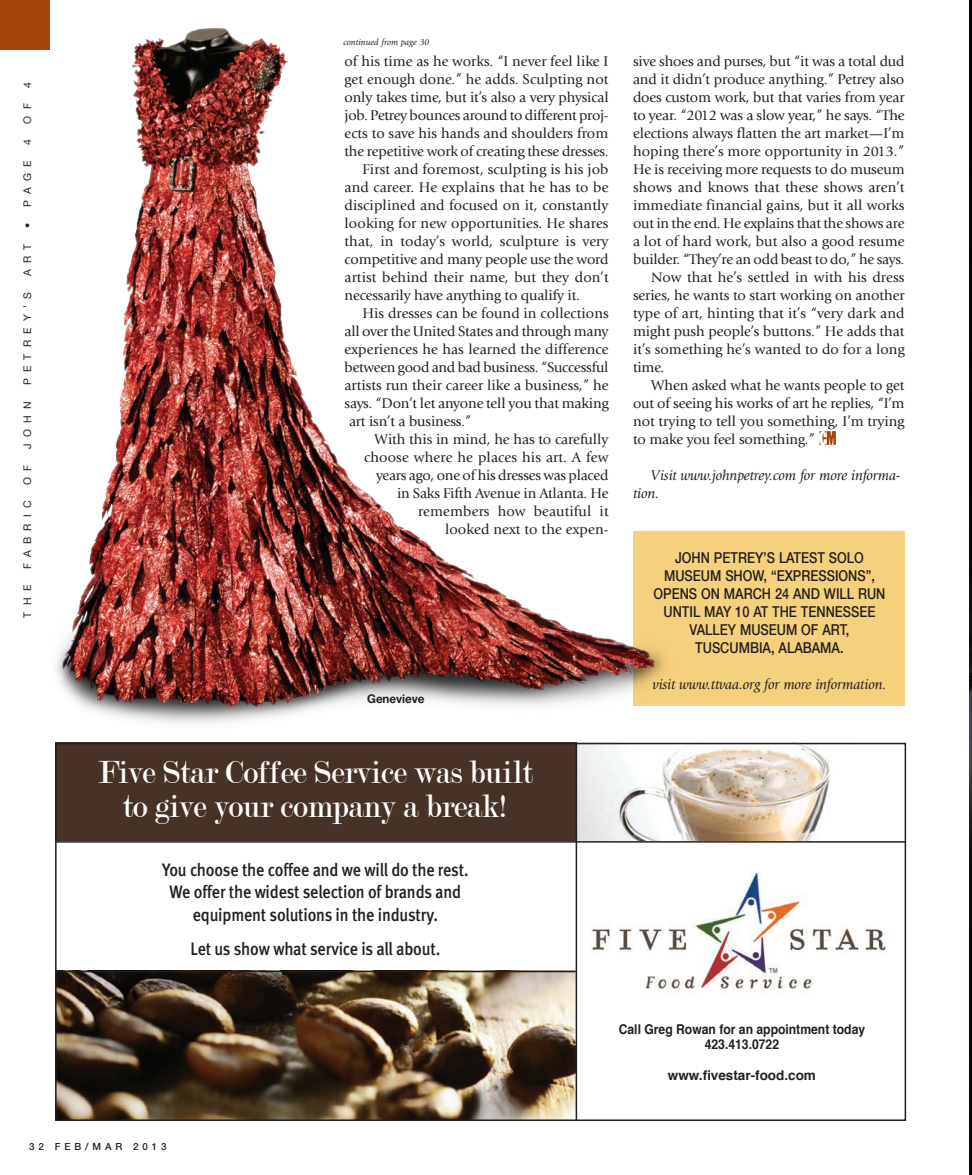
<style>
.page{position:relative;width:972px;height:1175px;background:#fff}
.page>*{position:absolute;margin:0;border:0;box-sizing:border-box;transform-origin:0 0}
.t1{font:34.5px "Modern";letter-spacing:-.01em;color:#fff;scale:.96 1}
.t2{font:500 18px "Meta";letter-spacing:-.01em;color:#231f20;scale:.9 1}
.Side_Bar_Text{font:500 15px/18px "Helvetica Neue";color:#231f20;text-align:center;scale:.85 1}
.Body{font:14.7px/18px "Giovanni";letter-spacing:-.005em;color:#231f20;text-align:justify}
.For_More_Information{font:italic 14.7px/18px "Giovanni";letter-spacing:-.01em;color:#231f20}
.t3{font:700 13.5px "Helvetica";color:#231f20;scale:.9 1}
.t4{font:700 13.5px "Helvetica";color:#231f20}
.captions{font:700 12px "Helvetica Neue";letter-spacing:-.01em;color:#231f20}
.Side_Band_Title{font:10.5px "Helvetica Neue";letter-spacing:.6em;color:#231f20}
.t5{font:500 9.75px "Helvetica Neue";letter-spacing:.4em;color:#231f20}
.continued{font:italic 9px "Giovanni";color:#231f20}
</style>
<div class="page">
<img style="left:970px;top:0;width:2px;height:753px">
<div style="left:633px;top:531px;width:271px;height:175px;background:#f5d17d"></div>
<img style="left:56px;top:28px;width:609px;height:762px">
<div style="left:0;top:0;width:50px;height:50px;background:#a4440c"></div>
<img style="left:819px;top:431px;width:17px;height:14px">
<div style="left:55px;top:742px;width:522px;height:99px;background:#473227"></div>
<img style="left:591px;top:871px;width:296px;height:122px">
<img style="left:58px;top:972px;width:518px;height:145px">
<img style="left:578px;top:745px;width:252px;height:95px">
<hr style="left:55px;top:970px;width:521px;height:2px;background:#231f20">
<hr style="left:576px;top:742px;width:1px;height:378px;background:#231f20">
<hr style="left:55px;top:841px;width:851px;height:1px;background:#231f20">
<div style="left:55px;top:742px;width:851px;height:378px;border:2px solid #231f20"></div>
<img style="left:905px;top:753px;width:67px;height:421px">
<p class="Side_Band_Title" style="left:21px;top:87px;width:7px;rotate:-90deg">4</p>
<p class="Side_Band_Title" style="left:21px;top:124px;width:22px;rotate:-90deg">O F</p>
<p class="Side_Band_Title" style="left:21px;top:145px;width:7px;rotate:-90deg">4</p>
<p class="Side_Band_Title" style="left:21px;top:228px;width:69px;rotate:-90deg">• PAGE</p>
<p class="Side_Band_Title" style="left:21px;top:276px;width:34px;rotate:-90deg">ART</p>
<p class="Side_Band_Title" style="left:21px;top:385px;width:95px;rotate:-90deg">PETREY’S</p>
<p class="Side_Band_Title" style="left:21px;top:449px;width:49px;rotate:-90deg">JOHN</p>
<p class="Side_Band_Title" style="left:21px;top:485px;width:22px;rotate:-90deg">O F</p>
<p class="Side_Band_Title" style="left:21px;top:569px;width:70px;rotate:-90deg">FABRIC</p>
<p class="Side_Band_Title" style="left:21px;top:617px;width:34px;rotate:-90deg">THE</p>
<p class="continued" style="left:343px;top:37px;width:87px">continued from page 30</p>
<p class="Body" style="left:345px;top:52px;width:266px">of his time as he works. “I never feel like I get enough done.” he adds. Sculpting not only takes time, but it’s also a very physical job. Petrey bounces around to different proj&shy;ects to save his hands and shoulders from the repetitive work of creating these dresses.</p>
<p class="Body" style="left:345px;top:160px;width:266px;text-indent:18px">First and foremost, sculpting is his job and career. He explains that he has to be disciplined and focused on it, constantly looking for new opportunities. He shares that, in today’s world, sculpture is very competitive and many people use the word artist behind their name, but they don’t necessarily have anything to qualify it.</p>
<p class="Body" style="left:363px;top:304px;width:248px">His dresses can be found in collections</p>
<p class="Body" style="left:345px;top:322px;width:266px">all over the United States and through many</p>
<p class="Body" style="left:345px;top:340px;width:266px">experiences he has learned the difference</p>
<p class="Body" style="left:345px;top:358px;width:265px">between good and bad business. “Successful</p>
<p class="Body" style="left:345px;top:376px;width:266px">artists run their career like a business,” he</p>
<p class="Body" style="left:345px;top:394px;width:266px">says. “Don’t let anyone tell you that making</p>
<p class="Body" style="left:349px;top:412px;width:124px">art isn’t a business.”</p>
<p class="Body" style="left:364px;top:430px;width:246px;text-align:right">With this in mind, he has to carefully choose where he places his art. A few years ago, one of his dresses was placed in Saks Fifth Avenue in Atlanta. He remembers how beautiful it<br>looked next to the expen-</p>
<p class="captions" style="left:367px;top:691px;width:59px">Genevieve</p>
<p class="t1" style="left:98px;top:754px;width:454px">Five Star Coffee Service was built</p>
<p class="t1" style="left:123px;top:789px;width:403px">to give your company a break!</p>
<p class="t2" style="left:162px;top:859px;width:342px">You choose the coffee and we will do the rest.</p>
<p class="t2" style="left:170px;top:881px;width:325px">We offer the widest selection of brands and</p>
<p class="t2" style="left:193px;top:904px;width:274px">equipment solutions in the industry.</p>
<p class="t2" style="left:191px;top:938px;width:279px">Let us show what service is all about.</p>
<p class="Body" style="left:633px;top:52px;width:273px">sive shoes and purses, but “it was a total dud and it didn’t produce anything.” Petrey also does custom work, but that varies from year to year. “2012 was a slow year,” he says. “The elections always flatten the art market—I’m hoping there’s more opportunity in 2013.” He is receiving more requests to do museum shows and knows that these shows aren’t immediate financial gains, but it all works out in the end. He explains that the shows are a lot of hard work, but also a good resume builder. “They’re an odd beast to do,” he says.</p>
<p class="Body" style="left:633px;top:268px;width:273px;text-indent:18px">Now that he’s settled in with his dress series, he wants to start working on another type of art, hinting that it’s “very dark and might push people’s buttons.” He adds that it’s something he’s wanted to do for a long time.</p>
<p class="Body" style="left:633px;top:376px;width:273px;text-indent:18px">When asked what he wants people to get out of seeing his works of art he replies, “I’m not trying to tell you something, I’m trying to make you feel something.”</p>
<p class="For_More_Information" style="left:633px;top:466px;width:269px;text-indent:18px">Visit www.johnpetrey.com for more informa&shy;tion.</p>
<p class="Side_Bar_Text" style="left:654px;top:548px;width:274px">JOHN PETREY’S LATEST SOLO<br>MUSEUM SHOW, “EXPRESSIONS”,<br>OPENS ON MARCH 24 AND WILL RUN<br>UNTIL MAY 10 AT THE TENNESSEE<br>VALLEY MUSEUM OF ART,<br>TUSCUMBIA, ALABAMA.</p>
<p class="For_More_Information" style="left:653px;top:675px;width:235px">visit www.ttvaa.org for more information.</p>
<p class="t5" style="left:29px;top:1140px;width:139px">32 FEB/MAR 2013</p>
<p class="t3" style="left:619px;top:1018px;width:275px">Call Greg Rowan for an appointment today</p>
<p class="t3" style="left:705px;top:1033px;width:84px">423.413.0722</p>
<p class="t4" style="left:668px;top:1064px;width:150px">www.fivestar-food.com</p>
</div>
